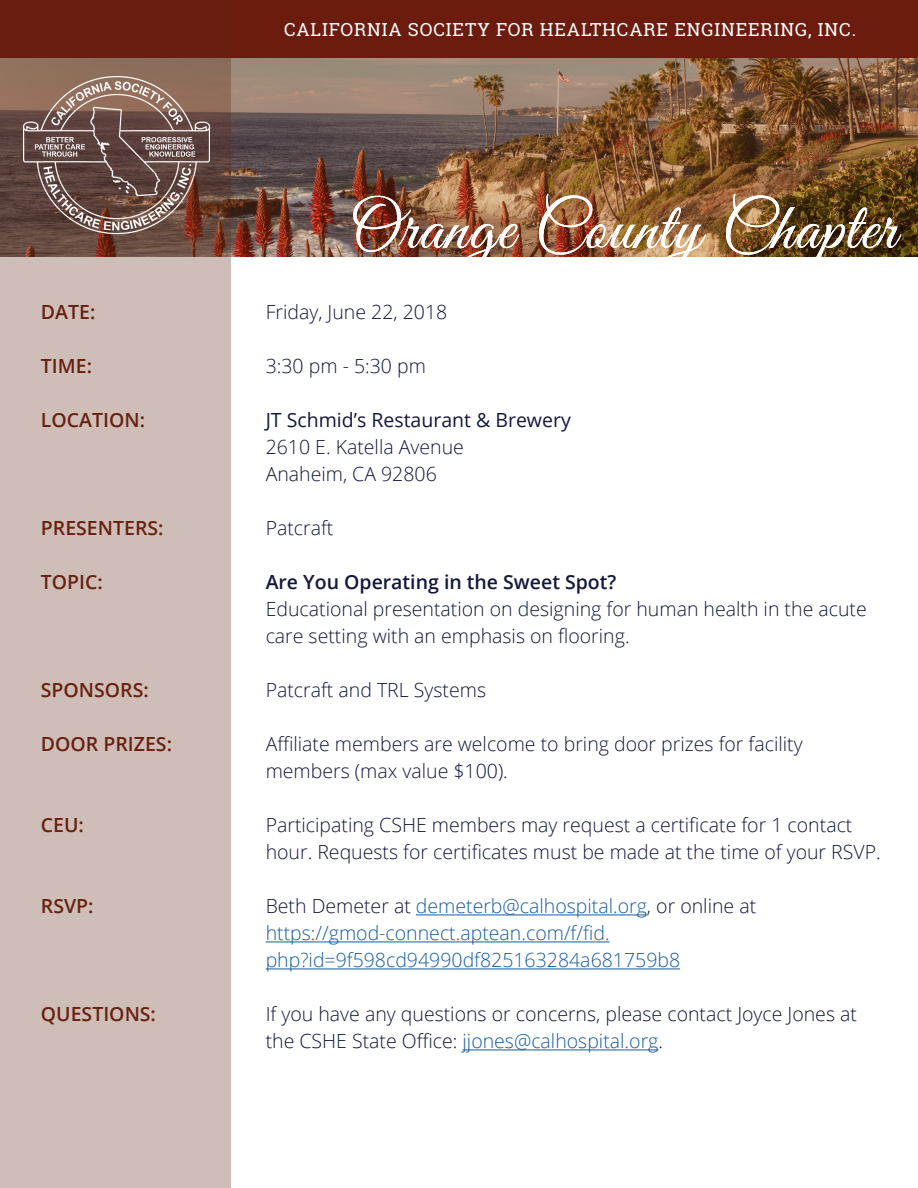
<style>
.page{position:relative;width:918px;height:1188px;background:#fff}
.page>*{position:absolute;margin:0;border:0;box-sizing:border-box;transform-origin:0 0}
.t1{font:67.5px "Great Vibes";letter-spacing:.025em;color:#fff}
.t2{font:300 19.5px/27px "Open Sans";color:#13173b}
.t3{font:300 19.5px/27px "Open Sans";color:#175d9e}
.t4{font:300 19.5px/27px "Open Sans";color:#12163a}
.t5{font:600 19.5px "Open Sans";color:#682110}
.t6{font:600 19.5px "Open Sans";color:#13173b}
.t7{font:19.5px "Open Sans";color:#13173b}
.t8{font:18px "Roboto Slab";letter-spacing:.05em;color:#fff}
.s1{color:#13173b}
.s2{color:#175d9e}
</style>
<div class="page">
<div style="left:0;top:0;width:918px;height:256px;background:#6c1c0f"></div>
<img style="left:231px;top:59px;width:687px;height:197px">
<hr style="left:416px;top:914px;width:231px;height:1px;background:#175d9e">
<hr style="left:266px;top:941px;width:344px;height:1px;background:#175d9e">
<hr style="left:266px;top:968px;width:414px;height:1px;background:#175d9e">
<hr style="left:463px;top:1049px;width:195px;height:1px;background:#175d9e">
<svg style="left:0;top:58px;width:231px;height:1130px;background:#c8b6af"></svg>
<img style="left:23px;top:77px;width:186px;height:158px">
<p class="t5" style="left:41px;top:299px;width:56px">DATE:</p>
<p class="t5" style="left:41px;top:353px;width:53px">TIME:</p>
<p class="t5" style="left:41px;top:407px;width:106px">LOCATION:</p>
<p class="t5" style="left:41px;top:515px;width:124px">PRESENTERS:</p>
<p class="t5" style="left:41px;top:569px;width:64px">TOPIC:</p>
<p class="t5" style="left:41px;top:677px;width:109px">SPONSORS:</p>
<p class="t5" style="left:41px;top:731px;width:133px">DOOR PRIZES:</p>
<p class="t5" style="left:41px;top:812px;width:45px">CEU:</p>
<p class="t5" style="left:41px;top:893px;width:54px">RSVP:</p>
<p class="t5" style="left:41px;top:1001px;width:117px">QUESTIONS:</p>
<p class="t8" style="left:284px;top:17px;width:574px">CALIFORNIA SOCIETY FOR HEALTHCARE ENGINEERING, INC.</p>
<p class="t1" style="left:350px;top:191px;width:548px">Orange County Chapter</p>
<p class="t2" style="left:266px;top:298px;width:183px">Friday, June 22, 2018</p>
<p class="t2" style="left:266px;top:352px;width:162px">3:30 pm - 5:30 pm</p>
<p class="t7" style="left:266px;top:407px;width:307px">JT Schmid’s Restaurant &amp; Brewery</p>
<p class="t2" style="left:266px;top:433px;width:200px">2610 E. Katella Avenue</p>
<p class="t2" style="left:266px;top:460px;width:173px">Anaheim, CA 92806</p>
<p class="t2" style="left:266px;top:514px;width:69px">Patcraft</p>
<p class="t6" style="left:266px;top:569px;width:352px">Are You Operating in the Sweet Spot?</p>
<p class="t2" style="left:266px;top:595px;width:603px">Educational presentation on designing for human health in the acute care setting with an emphasis on flooring.</p>
<p class="t2" style="left:266px;top:676px;width:222px">Patcraft and TRL Systems</p>
<p class="t2" style="left:266px;top:730px;width:539px">Affiliate members are welcome to bring door prizes for facility members (max value $100).</p>
<p class="t2" style="left:266px;top:811px;width:617px">Participating CSHE members may request a certificate for 1 contact hour. Requests for certificates must be made at the time of your RSVP.</p>
<p class="t3" style="left:266px;top:892px;width:492px"><span class="s1">Beth Demeter at</span> demeterb@calhospital.org<span class="s1">, or online at </span>https://gmod-connect.aptean.com/f/fid. php?id=9f598cd94990df825163284a681759b8</p>
<p class="t4" style="left:266px;top:1000px;width:593px">If you have any questions or concerns, please contact Joyce Jones at the CSHE State Office: <span class="s2">jjones@calhospital.org</span>.</p>
</div>
